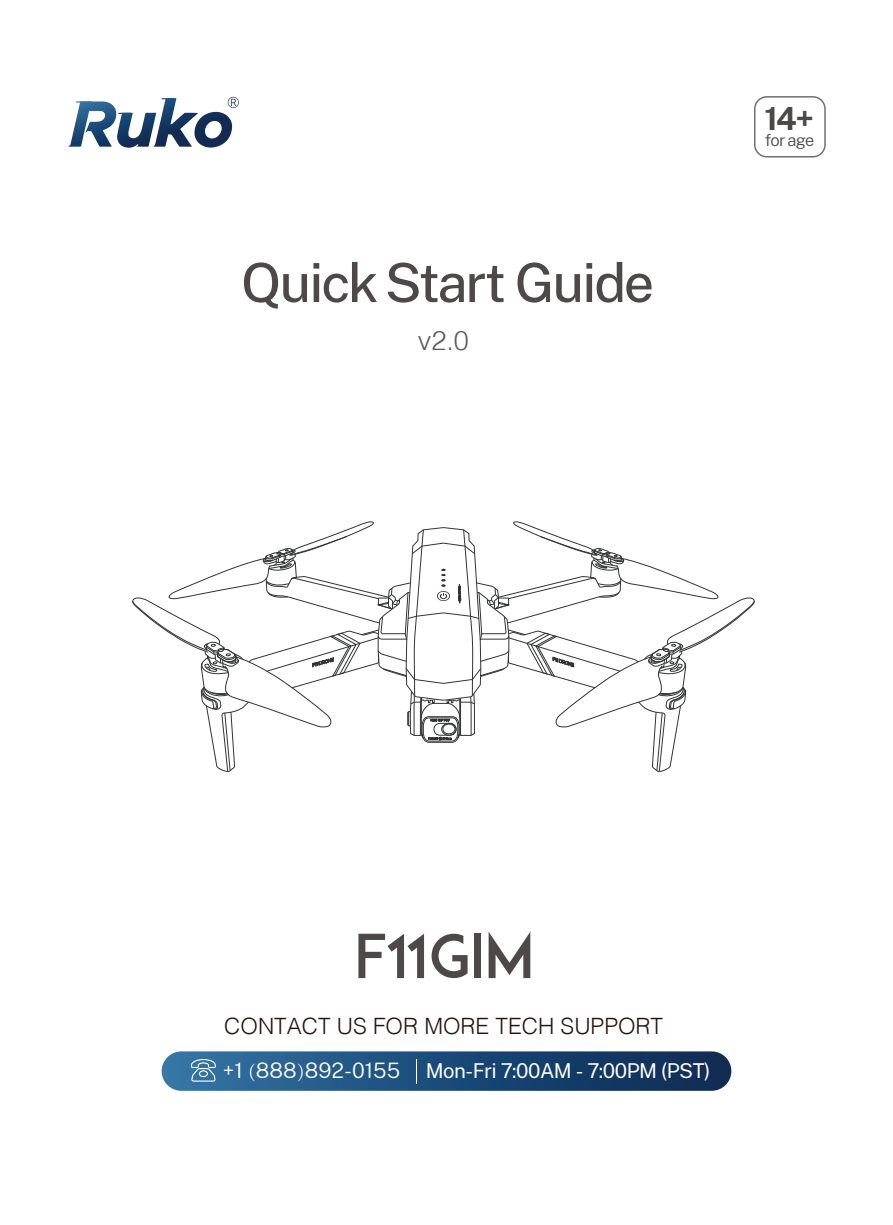
<style>
.page{position:relative;width:893px;height:1225px;background:#fff}
.page>*{position:absolute;margin:0;border:0;box-sizing:border-box;transform-origin:0 0}
.t1{font:500 54px "Public Sans";letter-spacing:-.04em;color:#4c4948}
.t2{font:700 31.8px "Public Sans";color:#4b4848}
.t3{font:300 27px "Helvetica";color:#585959}
.t4{font:300 22.5px "Helvetica";color:#211613}
.t5{font:20.4px "Public Sans";letter-spacing:-.025em;color:#fff}
.t6{font:300 16.5px "Public Sans";letter-spacing:-.045em;color:#4b4848}
.s1{font-weight:300;font-size:21.3px}
.s2{font-family:"Adobe Song Std";font-weight:300;font-size:21.3px}
</style>
<div class="page">
<div style="left:754px;top:96px;width:72px;height:61px;border:2px solid #707070;border-radius:12px"></div>
<svg style="left:68px;top:97px;width:171px;height:51px"></svg>
<svg style="left:358px;top:933px;width:66px;height:45px"></svg>
<svg style="left:432px;top:933px;width:36px;height:45px"></svg>
<div style="left:474px;top:933px;width:7px;height:45px;background:#4c4948"></div>
<svg style="left:489px;top:932px;width:41px;height:46px"></svg>
<svg style="left:132px;top:521px;width:623px;height:251px"></svg>
<svg style="left:162px;top:1051px;width:569px;height:39px;background:#24527e"></svg>
<h1 class="t1" style="left:241px;top:241px;width:414px">Quick Start Guide</h1>
<h3 class="t3" style="left:418px;top:317px;width:53px">v2.0</h3>
<h2 class="t2" style="left:764px;top:93px;width:51px">14+</h2>
<p class="t6" style="left:765px;top:128px;width:51px">for age</p>
<p class="t4" style="left:224px;top:1007px;width:440px">CONTACT US FOR MORE TECH SUPPORT</p>
<p class="t5" style="left:223px;top:1055px;width:489px"><span class="s1">+1</span> <span class="s2">(</span><span class="s1">888</span><span class="s2">)</span><span class="s1">892-0155</span> Mon-Fri 7:00AM - 7:00PM (PST)</p>
</div>
